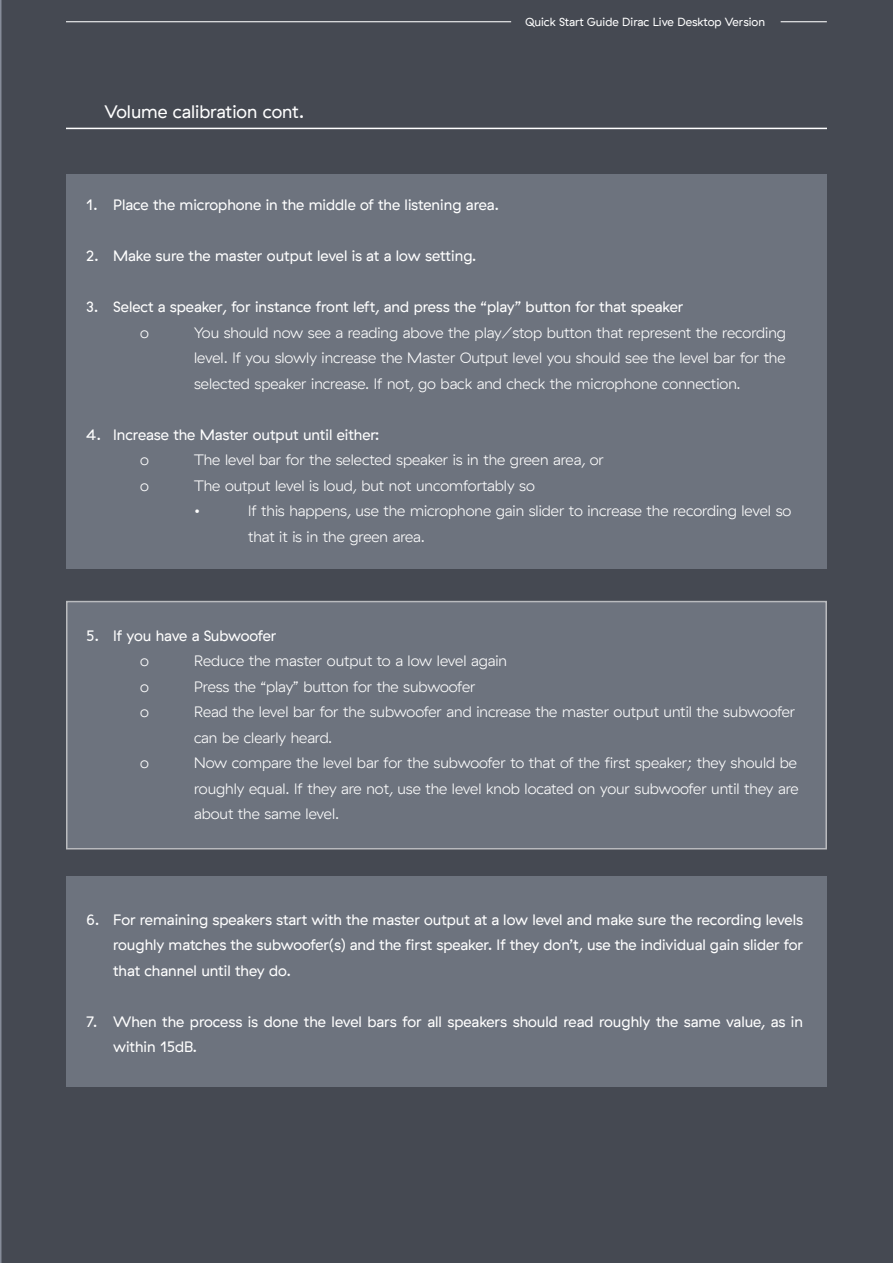
<style>
.page{position:relative;width:893px;height:1263px;background:#454952}
.page>*{position:absolute;margin:0;border:0;box-sizing:border-box;transform-origin:0 0}
.t1{font:18px "GT Haptik";color:#fff}
.t2{font:300 15px/25.5px "GT Haptik";color:#fff;text-align:justify}
.t3{font:15px/25.5px "GT Haptik";color:#fff;text-align:justify}
.t4{font:15px "GT Haptik";letter-spacing:-.02em;color:#fff}
.t5{font:11.7px "GT Haptik";color:#fff}
</style>
<div class="page">
<hr style="left:66px;top:128px;width:761px;height:1px;background:#fff">
<div style="left:66px;top:174px;width:761px;height:395px;background:#6d737e"></div>
<div style="left:66px;top:876px;width:761px;height:210px;background:#6d737e"></div>
<div style="left:66px;top:601px;width:761px;height:248px;background:#6d737e"></div>
<hr style="left:66px;top:21px;width:445px;height:1px;background:#fff">
<hr style="left:781px;top:21px;width:46px;height:1px;background:#fff">
<p class="t1" style="left:104px;top:101px;width:201px">Volume calibration cont.</p>
<p class="t5" style="left:525px;top:15px;width:242px">Quick Start Guide Dirac Live Desktop Version</p>
<p class="t3" style="left:86px;top:193px;width:415px">1. Place the microphone in the middle of the listening area.</p>
<p class="t3" style="left:86px;top:244px;width:392px">2. Make sure the master output level is at a low setting.</p>
<p class="t3" style="left:86px;top:295px;width:599px">3. Select a speaker, for instance front left, and press the “play” button for that speaker</p>
<p class="t2" style="left:140px;top:320px;width:10px">o</p>
<p class="t2" style="left:194px;top:320px;width:593px">You should now see a reading above the play/stop button that represent the recording level. If you slowly increase the Master Output level you should see the level bar for the selected speaker increase. If not, go back and check the microphone connection.</p>
<p class="t3" style="left:86px;top:422px;width:295px">4. Increase the Master output until either:</p>
<p class="t2" style="left:140px;top:448px;width:10px">o</p>
<p class="t2" style="left:194px;top:448px;width:411px">The level bar for the selected speaker is in the green area, or</p>
<p class="t2" style="left:140px;top:473px;width:10px">o</p>
<p class="t2" style="left:194px;top:473px;width:342px">The output level is loud, but not uncomfortably so</p>
<p class="t2" style="left:194px;top:499px;width:8px">•</p>
<p class="t2" style="left:248px;top:499px;width:545px">If this happens, use the microphone gain slider to increase the recording level so that it is in the green area.</p>
<p class="t4" style="left:86px;top:627px;width:192px">5. If you have a Subwoofer</p>
<p class="t2" style="left:140px;top:648px;width:10px">o</p>
<p class="t2" style="left:194px;top:648px;width:315px">Reduce the master output to a low level again</p>
<p class="t2" style="left:140px;top:674px;width:10px">o</p>
<p class="t2" style="left:194px;top:674px;width:283px">Press the “play” button for the subwoofer</p>
<p class="t2" style="left:140px;top:699px;width:10px">o</p>
<p class="t2" style="left:194px;top:699px;width:603px">Read the level bar for the subwoofer and increase the master output until the subwoofer can be clearly heard.</p>
<p class="t2" style="left:140px;top:750px;width:10px">o</p>
<p class="t2" style="left:194px;top:750px;width:606px">Now compare the level bar for the subwoofer to that of the first speaker; they should be roughly equal. If they are not, use the level knob located on your subwoofer until they are about the same level.</p>
<p class="t3" style="left:113px;top:907px;width:692px;text-indent:-27px">6. For remaining speakers start with the master output at a low level and make sure the recording levels roughly matches the subwoofer(s) and the first speaker. If they don’t, use the individual gain slider for that channel until they do.</p>
<p class="t3" style="left:113px;top:1009px;width:691px;text-indent:-27px">7. When the process is done the level bars for all speakers should read roughly the same value, as in within 15dB.</p>
</div>
